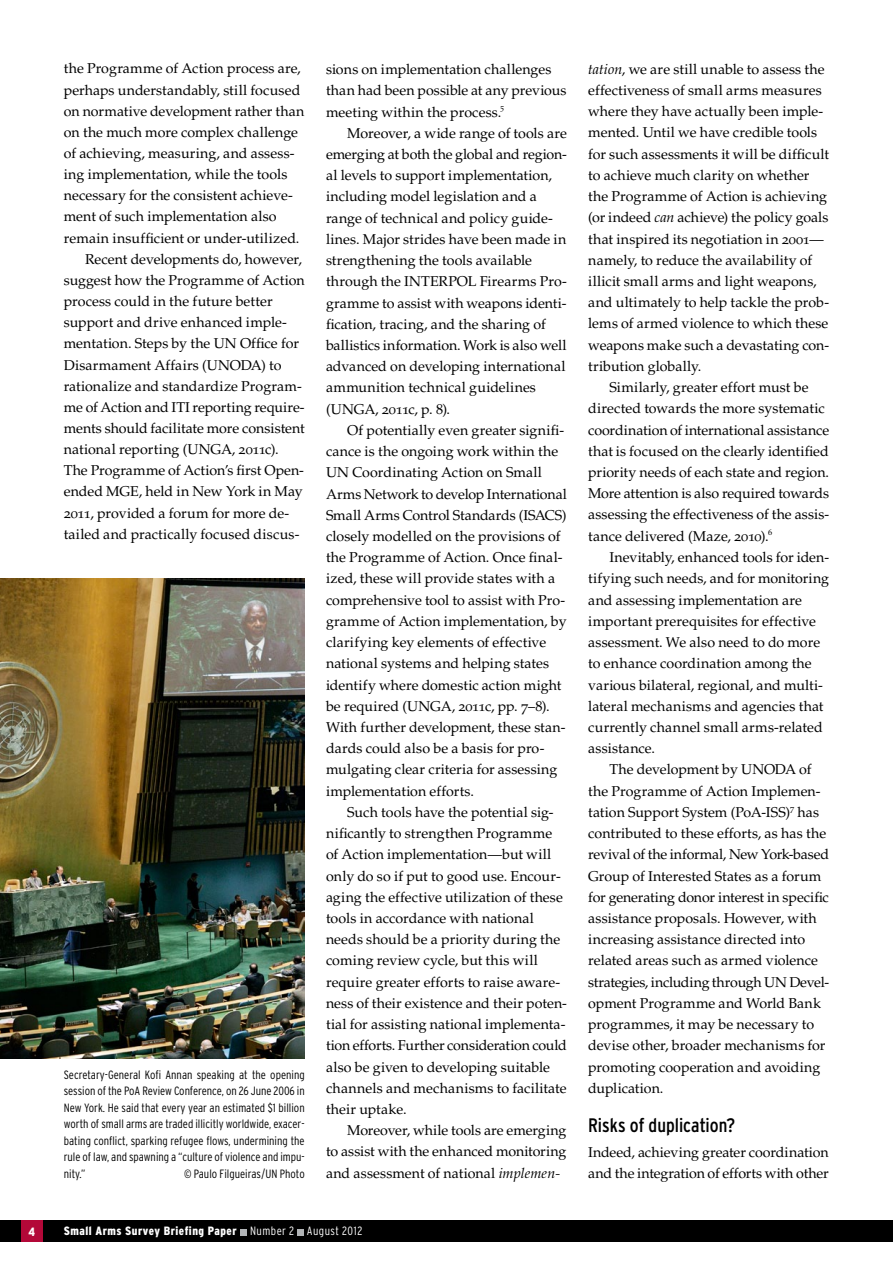
<style>
.page{position:relative;width:893px;height:1263px;background:#fff}
.page>*{position:absolute;margin:0;border:0;box-sizing:border-box;transform-origin:0 0}
.t1{font:condensed 19.5px "Interstate";letter-spacing:-.005em;color:#000}
.t2{font:14.25px/21.1px "Palatino LT Std";color:#000}
.t3{font:300 condensed 12px/16.5px "Interstate";color:#000;text-align:justify}
.t4{font:900 condensed 12px "Interstate";letter-spacing:.04em;color:#fff}
.s1{font-style:italic}
.s2{font-weight:300}
</style>
<div class="page">
<div style="left:0;top:1220px;width:893px;height:22px;background:#000"></div>
<div style="left:240px;top:1229px;width:7px;height:6px;background:#b1b4b6"></div>
<div style="left:297px;top:1229px;width:7px;height:6px;background:#b1b4b6"></div>
<div style="left:21px;top:1220px;width:22px;height:22px;background:#b30838"></div>
<img style="left:0;top:578px;width:305px;height:480px">
<p class="t2" style="left:64px;top:58px;width:239px">the Programme of Action process are,</p>
<p class="t2" style="left:64px;top:79px;width:238px">perhaps understandably, still focused</p>
<p class="t2" style="left:64px;top:101px;width:242px">on normative development rather than</p>
<p class="t2" style="left:64px;top:122px;width:236px">on the much more complex challenge</p>
<p class="t2" style="left:64px;top:143px;width:232px">of achieving, measuring, and assess-</p>
<p class="t2" style="left:64px;top:164px;width:225px">ing implementation, while the tools</p>
<p class="t2" style="left:64px;top:185px;width:231px">necessary for the consistent achieve-</p>
<p class="t2" style="left:64px;top:206px;width:214px">ment of such implementation also</p>
<p class="t2" style="left:64px;top:227px;width:237px">remain insufficient or under-utilized.</p>
<p class="t2" style="left:85px;top:249px;width:218px">Recent developments do, however,</p>
<p class="t2" style="left:64px;top:270px;width:242px">suggest how the Programme of Action</p>
<p class="t2" style="left:64px;top:291px;width:210px">process could in the future better</p>
<p class="t2" style="left:64px;top:312px;width:225px">support and drive enhanced imple-</p>
<p class="t2" style="left:64px;top:333px;width:237px">mentation. Steps by the UN Office for</p>
<p class="t2" style="left:64px;top:354px;width:219px">Disarmament Affairs (UNODA) to</p>
<p class="t2" style="left:64px;top:375px;width:239px">rationalize and standardize Program-</p>
<p class="t2" style="left:64px;top:397px;width:240px">me of Action and ITI reporting require--</p>
<p class="t2" style="left:64px;top:418px;width:242px">ments should facilitate more consistent</p>
<p class="t2" style="left:64px;top:439px;width:216px">national reporting (UNGA, 2011c).</p>
<p class="t2" style="left:64px;top:460px;width:242px">The Programme of Action’s first Open-</p>
<p class="t2" style="left:64px;top:481px;width:241px">ended MGE, held in New York in May</p>
<p class="t2" style="left:64px;top:502px;width:224px">2011, provided a forum for more de--</p>
<p class="t2" style="left:64px;top:523px;width:237px">tailed and practically focused discus-</p>
<p class="t3" style="left:64px;top:1066px;width:242px">Secretary-General Kofi Annan speaking at the opening session of the PoA Review Conference, on 26 June 2006 in New York. He said that every year an estimated $1 billion worth of small arms are traded illicitly worldwide, exacer&shy;bating conflict, sparking refugee flows, undermining the rule of law, and spawning a “culture of violence and impu&shy;nity.”</p>
<p class="t3" style="left:184px;top:1165px;width:122px">© Paulo Filgueiras/UN Photo</p>
<p class="t2" style="left:326px;top:59px;width:242px">sions on implementation challenges than had been possible at any previous meeting within the process.<sup>5</sup></p>
<p class="t2" style="left:326px;top:123px;width:242px;text-indent:21px">Moreover, a wide range of tools are emerging at both the global and region&shy;al levels to support implementation, including model legislation and a range of technical and policy guide&shy;lines. Major strides have been made in strengthening the tools available through the INTERPOL Firearms Pro&shy;gramme to assist with weapons identi&shy;fication, tracing, and the sharing of ballistics information. Work is also well advanced on developing international ammunition technical guidelines (UNGA, 2011c, p. 8).</p>
<p class="t2" style="left:326px;top:420px;width:242px;text-indent:21px">Of potentially even greater signifi&shy;cance is the ongoing work within the UN Coordinating Action on Small Arms Network to develop International Small Arms Control Standards (ISACS) closely modelled on the provisions of the Programme of Action. Once final&shy;ized, these will provide states with a comprehensive tool to assist with Pro&shy;gramme of Action implementation, by clarifying key elements of effective national systems and helping states identify where domestic action might be required (UNGA, 2011c, pp. 7–8).<br>With further development, these stan&shy;dards could also be a basis for pro&shy;mulgating clear criteria for assessing implementation efforts.</p>
<p class="t2" style="left:326px;top:802px;width:242px;text-indent:21px">Such tools have the potential sig&shy;nificantly to strengthen Programme of Action implementation—but will only do so if put to good use. Encour&shy;aging the effective utilization of these tools in accordance with national needs should be a priority during the coming review cycle, but this will require greater efforts to raise aware&shy;ness of their existence and their poten&shy;tial for assisting national implementa&shy;tion efforts. Further consideration could also be given to developing suitable channels and mechanisms to facilitate their uptake.</p>
<p class="t2" style="left:326px;top:1120px;width:242px;text-align:justify;text-indent:21px">Moreover, while tools are emerging to assist with the enhanced monitoring and assessment of national <span class="s1">implemen-</span></p>
<p class="t4" style="left:29px;top:1225px;width:8px">4</p>
<p class="t4" style="left:64px;top:1224px;width:300px">Small Arms Survey Briefing Paper <span class="s2">Number 2 August 2012</span></p>
<p class="t2" style="left:588px;top:59px;width:242px"><span class="s1">tation</span>, we are still unable to assess the effectiveness of small arms measures where they have actually been imple&shy;mented. Until we have credible tools for such assessments it will be difficult to achieve much clarity on whether the Programme of Action is achieving (or indeed <span class="s1">can</span> achieve) the policy goals that inspired its negotiation in 2001— namely, to reduce the availability of illicit small arms and light weapons, and ultimately to help tackle the prob&shy;lems of armed violence to which these weapons make such a devastating con&shy;tribution globally.</p>
<p class="t2" style="left:588px;top:377px;width:242px;text-indent:21px">Similarly, greater effort must be directed towards the more systematic coordination of international assistance that is focused on the clearly identified priority needs of each state and region.<br>More attention is also required towards assessing the effectiveness of the assis&shy;tance delivered (Maze, 2010).<sup>6</sup></p>
<p class="t2" style="left:588px;top:547px;width:242px;text-indent:21px">Inevitably, enhanced tools for iden&shy;tifying such needs, and for monitoring and assessing implementation are important prerequisites for effective assessment. We also need to do more to enhance coordination among the various bilateral, regional, and multi&shy;lateral mechanisms and agencies that currently channel small arms-related assistance.</p>
<p class="t2" style="left:588px;top:759px;width:242px;text-indent:21px">The development by UNODA of the Programme of Action Implemen&shy;tation Support System (PoA-ISS)<sup>7</sup> has contributed to these efforts, as has the revival of the informal, New York-based Group of Interested States as a forum for generating donor interest in specific assistance proposals. However, with increasing assistance directed into related areas such as armed violence strategies, including through UN Devel&shy;opment Programme and World Bank programmes, it may be necessary to devise other, broader mechanisms for promoting cooperation and avoiding duplication.</p>
<h1 class="t1" style="left:588px;top:1114px;width:149px">Risks of duplication?</h1>
<p class="t2" style="left:588px;top:1141px;width:242px">Indeed, achieving greater coordination and the integration of efforts with other</p>
</div>
